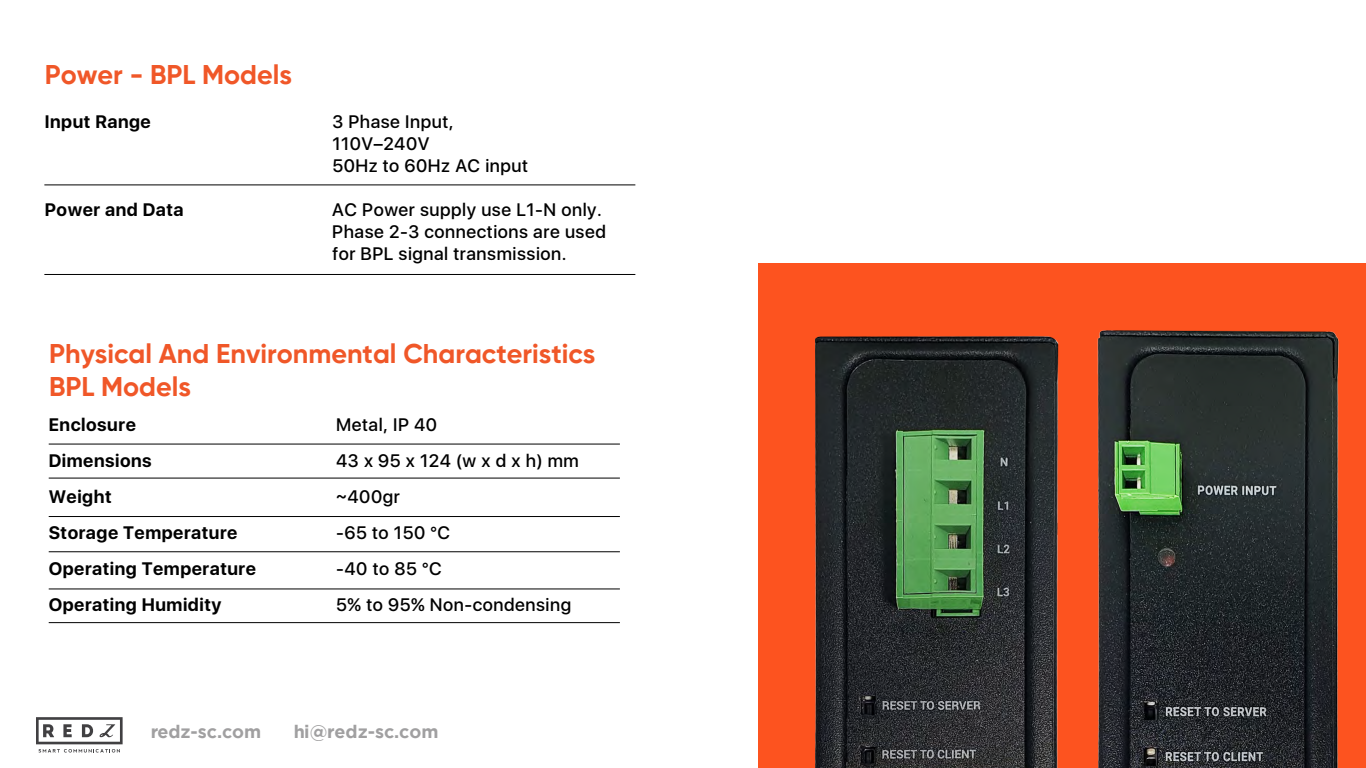
<style>
.page{position:relative;width:1366px;height:768px;background:#fff}
.page>*{position:absolute;margin:0;border:0;box-sizing:border-box;transform-origin:0 0}
.t1{font:700 27px/32.4px "Gilroy";color:#f05728}
.t2{font:500 18px/22px "SFUI Display";letter-spacing:.03em;color:#010101}
.t3{font:700 18px "SFUI Display";letter-spacing:.03em;color:#010101}
.t4{font:700 18px "Gotham";color:#414042}
</style>
<div class="page">
<div style="left:759px;top:263px;width:607px;height:505px;background:#fd531f"></div>
<svg style="left:36px;top:717px;width:87px;height:36px"></svg>
<hr style="left:44px;top:185px;width:591px;height:1px;background:#010101">
<hr style="left:44px;top:274px;width:591px;height:1px;background:#010101">
<hr style="left:49px;top:444px;width:571px;height:1px;background:#010101">
<hr style="left:49px;top:478px;width:571px;height:1px;background:#010101">
<hr style="left:49px;top:516px;width:571px;height:1px;background:#010101">
<hr style="left:49px;top:551px;width:571px;height:1px;background:#010101">
<hr style="left:49px;top:589px;width:571px;height:1px;background:#010101">
<hr style="left:49px;top:622px;width:571px;height:1px;background:#010101">
<img style="left:815px;top:336px;width:244px;height:432px">
<img style="left:1097px;top:330px;width:242px;height:438px">
<h1 class="t1" style="left:45px;top:58px;width:249px">Power - BPL Models</h1>
<p class="t3" style="left:45px;top:111px;width:107px">Input Range</p>
<p class="t2" style="left:332px;top:112px;width:197px">3 Phase Input,<br>011 V 2– 4 0 V<br>50Hz to 60Hz AC input</p>
<p class="t3" style="left:45px;top:199px;width:140px">Power and Data</p>
<p class="t2" style="left:332px;top:200px;width:275px">AC Power supply use L1-N only.<br>Phase 2-3 connections are used for BPL signal transmission.</p>
<h1 class="t1" style="left:49px;top:338px;width:548px">Physical And Environmental Characteristics<br>BPL Models</h1>
<p class="t3" style="left:49px;top:414px;width:89px">Enclosure</p>
<p class="t2" style="left:336px;top:415px;width:102px">Metal, IP 40</p>
<p class="t3" style="left:49px;top:450px;width:104px">Dimensions</p>
<p class="t2" style="left:336px;top:451px;width:244px">43 x 95 x 124 (w x d x h) mm</p>
<p class="t3" style="left:49px;top:486px;width:64px">Weight</p>
<p class="t2" style="left:336px;top:487px;width:65px">~400gr</p>
<p class="t3" style="left:49px;top:522px;width:190px">Storage Temperature</p>
<p class="t2" style="left:336px;top:523px;width:115px">-65 to 150 °C</p>
<p class="t3" style="left:49px;top:558px;width:209px">Operating Temperature</p>
<p class="t2" style="left:336px;top:559px;width:107px">-40 to 85 °C</p>
<p class="t3" style="left:49px;top:594px;width:174px">Operating Humidity</p>
<p class="t2" style="left:336px;top:595px;width:237px">5% to 95% Non-condensing</p>
<p class="t4" style="left:150px;top:721px;width:113px">redz-sc.com</p>
<p class="t4" style="left:293px;top:721px;width:147px">hi@redz-sc.com</p>
</div>
